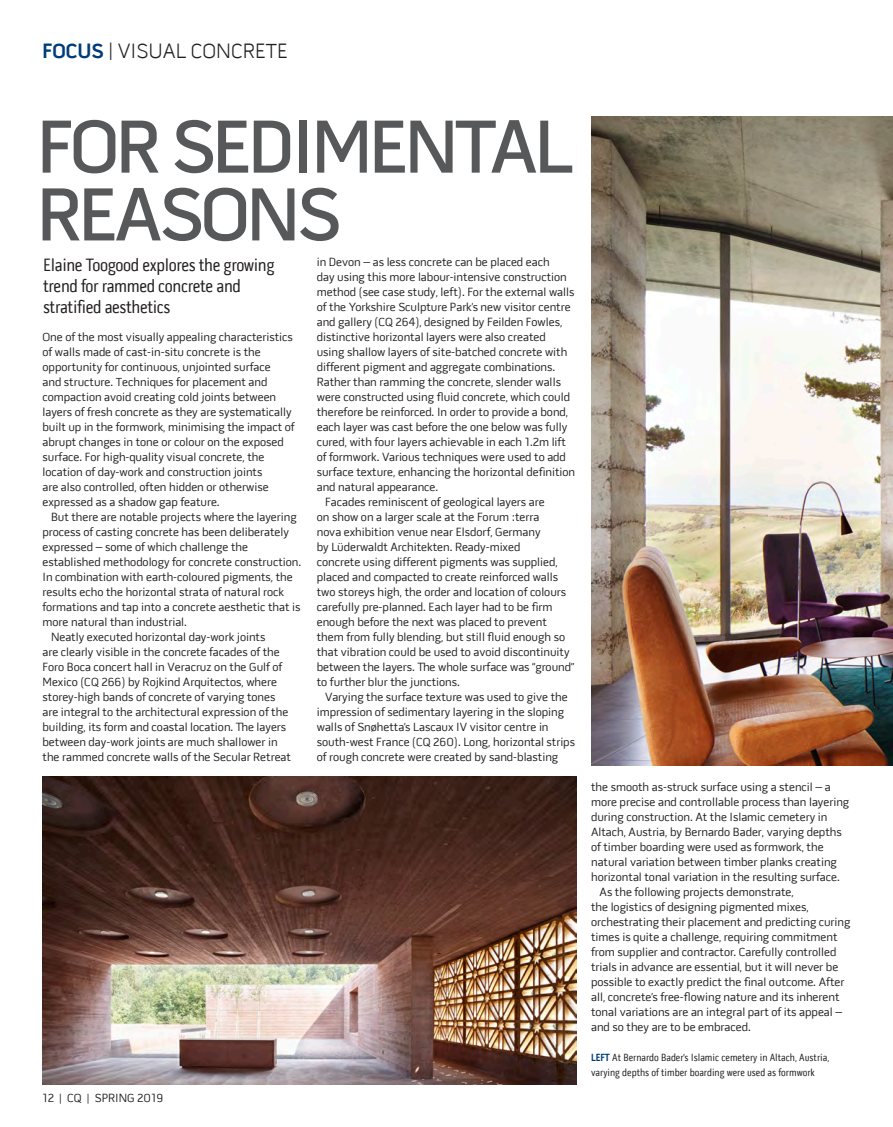
<style>
.page{position:relative;width:893px;height:1127px;background:#fff}
.page>*{position:absolute;margin:0;border:0;box-sizing:border-box;transform-origin:0 0}
.headline_structures{font:600 76.5px/67.8px "Pill Gothic 600 mg";letter-spacing:-.04em;color:#57585a}
.t1{font:300 21px "Pill Gothic 600 mg";color:#231f20}
._8__Standfirst{font:18px/21px "Pill Gothic 300 mg";letter-spacing:-.02em;color:#231f20}
._1__Body_-_Indent{font:12px/15px "Pill Gothic 600 mg";color:#231f20}
._2__Body_-_No_Ident{font:12px/15px "Pill Gothic 600 mg";color:#231f20}
._5__Caption{font:10.5px/15px "Pill Gothic 300 mg";color:#231f20}
.s1{font-weight:700;color:#003d78}
</style>
<div class="page">
<img style="left:591px;top:116px;width:302px;height:649px">
<img style="left:43px;top:776px;width:533px;height:308px">
<p class="t1" style="left:43px;top:39px;width:247px"><span class="s1">FOCUS</span> | VISUAL CONCRETE</p>
<p class="headline_structures" style="left:37px;top:113px;width:537px">FOR SEDIMENTAL<br>REASONS</p>
<p class="_8__Standfirst" style="left:43px;top:255px;width:233px">Elaine Toogood explores the growing trend for rammed concrete and stratified aesthetics</p>
<p class="_2__Body_-_No_Ident" style="left:43px;top:329px;width:254px">One of the most visually appealing characteristics of walls made of cast-in-situ concrete is the opportunity for continuous, unjointed surface<br>and structure. Techniques for placement and compaction avoid creating cold joints between layers of fresh concrete as they are systematically built up in the formwork, minimising the impact of abrupt changes in tone or colour on the exposed surface. For high-quality visual concrete, the location of day-work and construction joints<br>are also controlled, often hidden or otherwise expressed as a shadow gap feature.</p>
<p class="_1__Body_-_Indent" style="left:43px;top:509px;width:260px;text-indent:9px">But there are notable projects where the layering process of casting concrete has been deliberately expressed – some of which challenge the established methodology for concrete construction.<br>In combination with earth-coloured pigments, the results echo the horizontal strata of natural rock formations and tap into a concrete aesthetic that is more natural than industrial.</p>
<p class="_1__Body_-_Indent" style="left:43px;top:629px;width:250px;text-indent:9px">Neatly executed horizontal day-work joints<br>are clearly visible in the concrete facades of the Foro Boca concert hall in Veracruz on the Gulf of Mexico (CQ 266) by Rojkind Arquitectos, where storey-high bands of concrete of varying tones are integral to the architectural expression of the building, its form and coastal location. The layers between day-work joints are much shallower in the rammed concrete walls of the Secular Retreat</p>
<p class="_1__Body_-_Indent" style="left:317px;top:254px;width:260px">in Devon – as less concrete can be placed each<br>day using this more labour-intensive construction method (see case study, left). For the external walls of the Yorkshire Sculpture Park’s new visitor centre and gallery (CQ 264), designed by Feilden Fowles, distinctive horizontal layers were also created using shallow layers of site-batched concrete with different pigment and aggregate combinations.<br>Rather than ramming the concrete, slender walls were constructed using fluid concrete, which could therefore be reinforced. In order to provide a bond, each layer was cast before the one below was fully cured, with four layers achievable in each 1.2m lift of formwork. Various techniques were used to add surface texture, enhancing the horizontal definition and natural appearance.</p>
<p class="_1__Body_-_Indent" style="left:317px;top:494px;width:259px;text-indent:9px">Facades reminiscent of geological layers are<br>on show on a larger scale at the Forum :terra<br>nova exhibition venue near Elsdorf, Germany<br>by Lüderwaldt Architekten. Ready-mixed<br>concrete using different pigments was supplied, placed and compacted to create reinforced walls two storeys high, the order and location of colours carefully pre-planned. Each layer had to be firm enough before the next was placed to prevent them from fully blending, but still fluid enough so that vibration could be used to avoid discontinuity between the layers. The whole surface was “ground” to further blur the junctions.</p>
<p class="_1__Body_-_Indent" style="left:317px;top:689px;width:260px;text-indent:9px">Varying the surface texture was used to give the impression of sedimentary layering in the sloping walls of Snøhetta’s Lascaux IV visitor centre in south-west France (CQ 260). Long, horizontal strips of rough concrete were created by sand-blasting</p>
<p class="_1__Body_-_Indent" style="left:43px;top:1091px;width:122px">12 | CQ | SPRING 2019</p>
<p class="_1__Body_-_Indent" style="left:591px;top:779px;width:260px">the smooth as-struck surface using a stencil – a more precise and controllable process than layering during construction. At the Islamic cemetery in Altach, Austria, by Bernardo Bader, varying depths of timber boarding were used as formwork, the natural variation between timber planks creating horizontal tonal variation in the resulting surface.</p>
<p class="_1__Body_-_Indent" style="left:591px;top:884px;width:261px;text-indent:9px">As the following projects demonstrate,<br>the logistics of designing pigmented mixes, orchestrating their placement and predicting curing times is quite a challenge, requiring commitment from supplier and contractor. Carefully controlled trials in advance are essential, but it will never be possible to exactly predict the final outcome. After all, concrete’s free-flowing nature and its inherent tonal variations are an integral part of its appeal – and so they are to be embraced.</p>
<p class="_5__Caption" style="left:591px;top:1050px;width:240px"><span class="s1">LEFT</span> At Bernardo Bader’s Islamic cemetery in Altach, Austria, varying depths of timber boarding were used as formwork</p>
</div>
